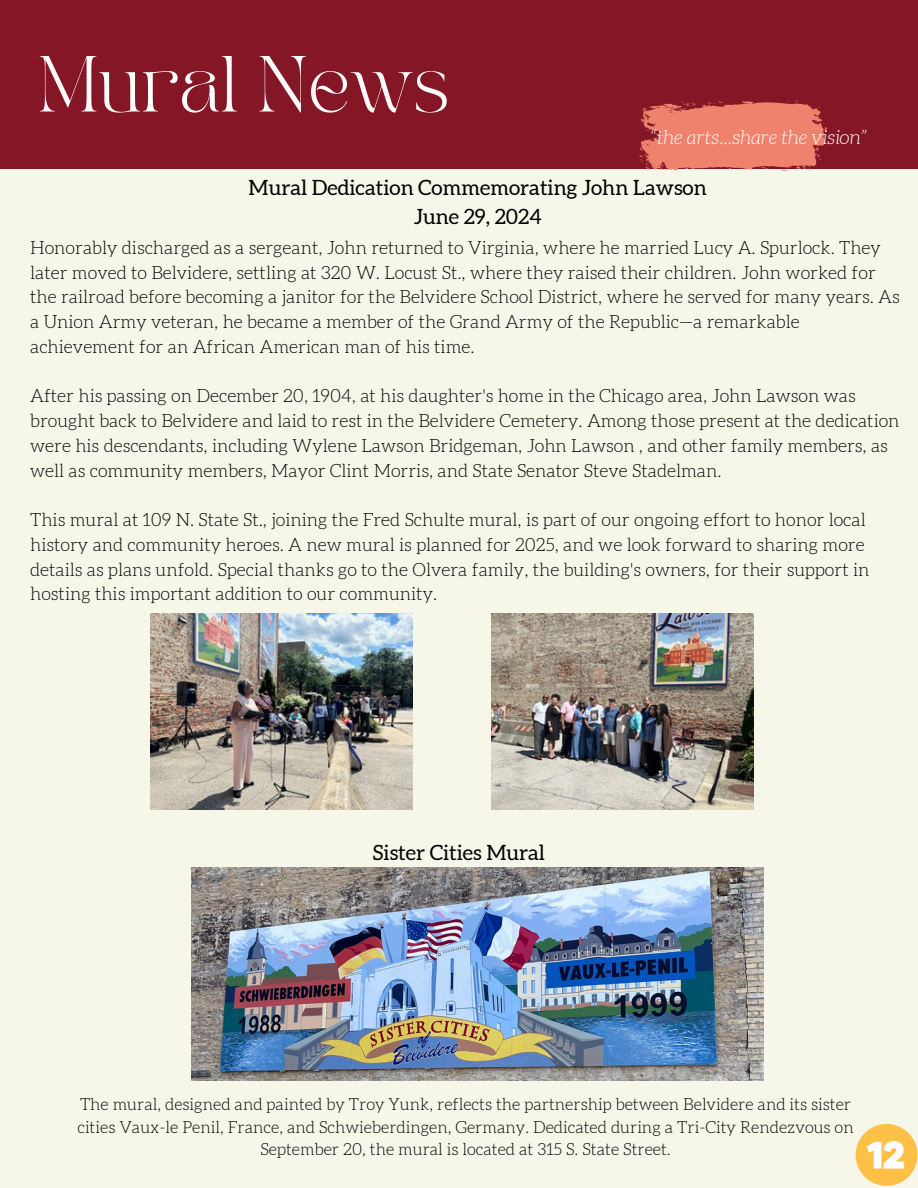
<style>
.page{position:relative;width:918px;height:1188px;background:#f6f6e9}
.page>*{position:absolute;margin:0;border:0;box-sizing:border-box;transform-origin:0 0}
.t1{font:55.5px "TAN PEARL Regular";color:#fdfdfd}
.t2{font:21px/29.2px "Aleo";color:#000;text-align:center}
.t3{font:italic 300 19.5px "Aleo";color:#fdfdfd}
.t4{font:300 18px/24.8px "Aleo";color:#000}
.t5{font:300 16.5px/22.5px "Aleo";color:#000;text-align:center}
</style>
<div class="page">
<div style="left:0;top:0;width:918px;height:168px;background:#851625"></div>
<svg style="left:639px;top:100px;width:188px;height:71px"></svg>
<img style="left:151px;top:614px;width:262px;height:196px">
<img style="left:492px;top:614px;width:262px;height:196px">
<img style="left:192px;top:867px;width:571px;height:214px">
<svg style="left:856px;top:1124px;width:62px;height:62px"></svg>
<p class="t1" style="left:38px;top:55px;width:413px">Mural News</p>
<h1 class="t3" style="left:650px;top:129px;width:219px">“the arts...share the vision”</h1>
<p class="t2" style="left:249px;top:174px;width:460px">Mural Dedication Commemorating John Lawson<br>June 29, 2024</p>
<h2 class="t4" style="left:30px;top:236px;width:871px">Honorably discharged as a sergeant, John returned to Virginia, where he married Lucy A. Spurlock. They later moved to Belvidere, settling at 320 W. Locust St., where they raised their children. John worked for the railroad before becoming a janitor for the Belvidere School District, where he served for many years. As a Union Army veteran, he became a member of the Grand Army of the Republic—a remarkable achievement for an African American man of his time.</h2>
<h2 class="t4" style="left:30px;top:385px;width:871px">After his passing on December 20, 1904, at his daughter's home in the Chicago area, John Lawson was brought back to Belvidere and laid to rest in the Belvidere Cemetery. Among those present at the dedication were his descendants, including Wylene Lawson Bridgeman, John Lawson , and other family members, as well as community members, Mayor Clint Morris, and State Senator Steve Stadelman.</h2>
<p class="t4" style="left:30px;top:508px;width:841px">This mural at 109 N. State St., joining the Fred Schulte mural, is part of our ongoing effort to honor local history and community heroes. A new mural is planned for 2025, and we look forward to sharing more details as plans unfold. Special thanks go to the Olvera family, the building's owners, for their support in hosting this important addition to our community.</p>
<p class="t2" style="left:373px;top:839px;width:174px">Sister Cities Mural</p>
<p class="t5" style="left:77px;top:1094px;width:778px">The mural, designed and painted by Troy Yunk, reflects the partnership between Belvidere and its sister cities Vaux-le Penil, France, and Schwieberdingen, Germany. Dedicated during a Tri-City Rendezvous on<br>September 20, the mural is located at 315 S. State Street.</p>
</div>
